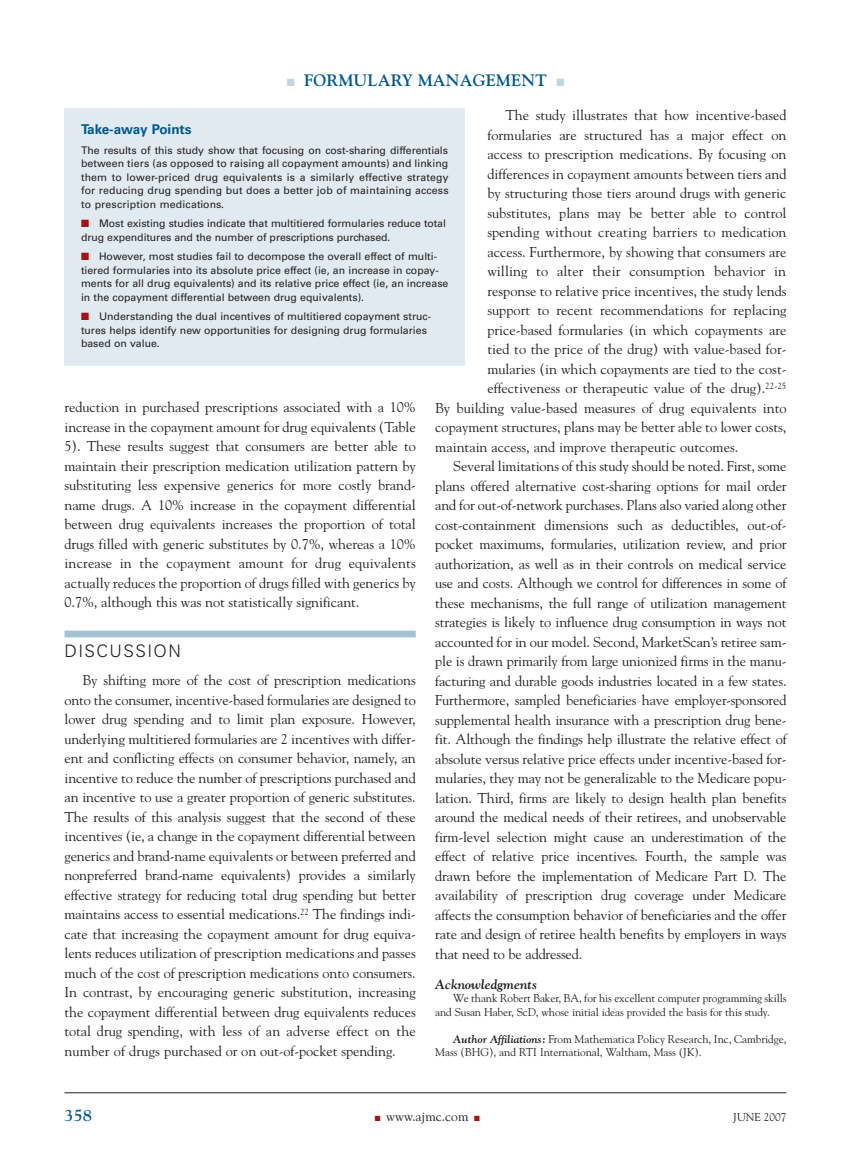
<style>
.page{position:relative;width:851px;height:1161px;background:#fff}
.page>*{position:absolute;margin:0;border:0;box-sizing:border-box;transform-origin:0 0}
.t1{font:300 17.25px "Univers";letter-spacing:.085em;color:#231f20}
.t2{font:700 16.5px "Goudy";letter-spacing:.01em;color:#00588f}
.t3{font:14.25px/19.5px "Goudy";letter-spacing:-.01em;color:#231f20;text-align:justify}
.t4{font:14.25px "Goudy";letter-spacing:.02em;color:#231f20}
.t5{font:italic 700 13.5px "Goudy";color:#231f20}
.t6{font:700 13.5px "Univers";letter-spacing:-.02em;color:#00588f}
.t7{font:13.5px "Goudy";color:#231f20}
.t8{font:11.25px/13.5px "Goudy";letter-spacing:-.01em;color:#231f20}
.t9{font:10.5px/13.5px "Univers";color:#231f20}
.s1{color:#c2d6e1}
.s2{font-weight:700;font-style:italic}
.s3{color:#a61216}
</style>
<div class="page">
<div style="left:64px;top:631px;width:351px;height:6px;background:#a1c3d3"></div>
<hr style="left:64px;top:1093px;width:722px;height:1px;background:#231f20">
<div style="left:64px;top:108px;width:401px;height:258px;background:#e0eaf0"></div>
<p class="t2" style="left:287px;top:70px;width:279px"><span class="s1">■</span> FORMULARY MANAGEMENT <span class="s1">■</span></p>
<p class="t3" style="left:505px;top:105px;width:283px">The study illustrates that how incentive-based</p>
<p class="t3" style="left:487px;top:125px;width:300px">formularies are structured has a major effect on</p>
<p class="t3" style="left:487px;top:144px;width:300px">access to prescription medications. By focusing on</p>
<p class="t3" style="left:487px;top:164px;width:300px">differences in copayment amounts between tiers and</p>
<p class="t3" style="left:487px;top:183px;width:300px">by structuring those tiers around drugs with generic</p>
<p class="t3" style="left:487px;top:203px;width:301px">substitutes, plans may be better able to control</p>
<p class="t4" style="left:487px;top:224px;width:300px">spending without creating barriers to medication</p>
<p class="t3" style="left:487px;top:242px;width:301px">access. Furthermore, by showing that consumers are</p>
<p class="t3" style="left:487px;top:261px;width:300px">willing to alter their consumption behavior in</p>
<p class="t3" style="left:487px;top:281px;width:301px">response to relative price incentives, the study lends</p>
<p class="t3" style="left:487px;top:300px;width:301px">support to recent recommendations for replacing</p>
<p class="t3" style="left:487px;top:320px;width:301px">price-based formularies (in which copayments are</p>
<p class="t3" style="left:487px;top:339px;width:301px">tied to the price of the drug) with value-based for-</p>
<p class="t3" style="left:487px;top:359px;width:300px">mularies (in which copayments are tied to the cost-</p>
<p class="t3" style="left:487px;top:378px;width:300px">effectiveness or therapeutic value of the drug).<sup>22-25</sup></p>
<p class="t3" style="left:435px;top:398px;width:353px">By building value-based measures of drug equivalents into</p>
<p class="t3" style="left:435px;top:417px;width:353px">copayment structures, plans may be better able to lower costs,</p>
<p class="t3" style="left:435px;top:437px;width:304px">maintain access, and improve therapeutic outcomes.</p>
<p class="t3" style="left:453px;top:456px;width:335px">Several limitations of this study should be noted. First, some</p>
<p class="t3" style="left:435px;top:476px;width:353px">plans offered alternative cost-sharing options for mail order</p>
<p class="t3" style="left:435px;top:495px;width:353px">and for out-of-network purchases. Plans also varied along other</p>
<p class="t3" style="left:435px;top:515px;width:353px">cost-containment dimensions such as deductibles, out-of-</p>
<p class="t3" style="left:435px;top:534px;width:353px">pocket maximums, formularies, utilization review, and prior</p>
<p class="t3" style="left:435px;top:554px;width:353px">authorization, as well as in their controls on medical service</p>
<p class="t3" style="left:435px;top:573px;width:353px">use and costs. Although we control for differences in some of</p>
<p class="t3" style="left:435px;top:593px;width:353px">these mechanisms, the full range of utilization management</p>
<p class="t3" style="left:435px;top:612px;width:353px">strategies is likely to influence drug consumption in ways not</p>
<p class="t3" style="left:435px;top:632px;width:353px">accounted for in our model. Second, MarketScan’s retiree sam-</p>
<p class="t3" style="left:435px;top:651px;width:353px">ple is drawn primarily from large unionized firms in the manu-</p>
<p class="t3" style="left:435px;top:671px;width:353px">facturing and durable goods industries located in a few states.</p>
<p class="t3" style="left:435px;top:690px;width:353px">Furthermore, sampled beneficiaries have employer-sponsored</p>
<p class="t3" style="left:435px;top:710px;width:353px">supplemental health insurance with a prescription drug bene-</p>
<p class="t3" style="left:435px;top:729px;width:353px">fit. Although the findings help illustrate the relative effect of</p>
<p class="t3" style="left:435px;top:749px;width:353px">absolute versus relative price effects under incentive-based for-</p>
<p class="t3" style="left:435px;top:768px;width:353px">mularies, they may not be generalizable to the Medicare popu-</p>
<p class="t3" style="left:435px;top:788px;width:353px">lation. Third, firms are likely to design health plan benefits</p>
<p class="t3" style="left:435px;top:807px;width:353px">around the medical needs of their retirees, and unobservable</p>
<p class="t3" style="left:435px;top:827px;width:353px">firm-level selection might cause an underestimation of the</p>
<p class="t3" style="left:435px;top:846px;width:353px">effect of relative price incentives. Fourth, the sample was</p>
<p class="t3" style="left:435px;top:866px;width:353px">drawn before the implementation of Medicare Part D. The</p>
<p class="t3" style="left:435px;top:885px;width:353px">availability of prescription drug coverage under Medicare</p>
<p class="t3" style="left:435px;top:905px;width:353px">affects the consumption behavior of beneficiaries and the offer</p>
<p class="t3" style="left:435px;top:924px;width:353px">rate and design of retiree health benefits by employers in ways</p>
<p class="t3" style="left:435px;top:944px;width:149px">that need to be addressed.</p>
<p class="t5" style="left:435px;top:976px;width:103px">Acknowledgments</p>
<p class="t8" style="left:435px;top:992px;width:353px;text-indent:18px">We thank Robert Baker, BA, for his excellent computer programming skills and Susan Haber, ScD, whose initial ideas provided the basis for this study.</p>
<p class="t8" style="left:435px;top:1032px;width:353px;text-indent:18px"><span class="s2">Author Affiliations:</span> From Mathematica Policy Research, Inc, Cambridge,<br>Mass (BHG), and RTI International, Waltham, Mass (JK).</p>
<p class="t6" style="left:81px;top:125px;width:112px">Take-away Points</p>
<p class="t9" style="left:81px;top:144px;width:369px;text-align:justify">The results of this study show that focusing on cost-sharing differentials between tiers (as opposed to raising all copayment amounts) and linking them to lower-priced drug equivalents is a similarly effective strategy for reducing drug spending but does a better job of maintaining access to prescription medications.</p>
<p class="t9" style="left:81px;top:218px;width:366px"><span class="s3">■</span> Most existing studies indicate that multitiered formularies reduce total drug expenditures and the number of prescriptions purchased.</p>
<p class="t9" style="left:81px;top:251px;width:369px"><span class="s3">■</span> However, most studies fail to decompose the overall effect of multi&shy;tiered formularies into its absolute price effect (ie, an increase in copay&shy;ments for all drug equivalents) and its relative price effect (ie, an increase in the copayment differential between drug equivalents).</p>
<p class="t9" style="left:81px;top:311px;width:352px"><span class="s3">■</span> Understanding the dual incentives of multitiered copayment struc&shy;tures helps identify new opportunities for designing drug formularies based on value.</p>
<p class="t3" style="left:64px;top:398px;width:353px">reduction in purchased prescriptions associated with a 10% increase in the copayment amount for drug equivalents (Table 5). These results suggest that consumers are better able to maintain their prescription medication utilization pattern by substituting less expensive generics for more costly brand&shy;name drugs. A 10% increase in the copayment differential between drug equivalents increases the proportion of total drugs filled with generic substitutes by 0.7%, whereas a 10% increase in the copayment amount for drug equivalents actually reduces the proportion of drugs filled with generics by 0.7%, although this was not statistically significant.</p>
<p class="t1" style="left:64px;top:644px;width:118px">DISCUSSION</p>
<p class="t3" style="left:64px;top:671px;width:353px;text-indent:18px">By shifting more of the cost of prescription medications onto the consumer, incentive-based formularies are designed to lower drug spending and to limit plan exposure. However, underlying multitiered formularies are 2 incentives with differ&shy;ent and conflicting effects on consumer behavior, namely, an incentive to reduce the number of prescriptions purchased and an incentive to use a greater proportion of generic substitutes.<br>The results of this analysis suggest that the second of these incentives (ie, a change in the copayment differential between generics and brand-name equivalents or between preferred and nonpreferred brand-name equivalents) provides a similarly effective strategy for reducing total drug spending but better maintains access to essential medications.<sup>22</sup> The findings indi&shy;cate that increasing the copayment amount for drug equiva&shy;lents reduces utilization of prescription medications and passes much of the cost of prescription medications onto consumers.<br>In contrast, by encouraging generic substitution, increasing the copayment differential between drug equivalents reduces total drug spending, with less of an adverse effect on the number of drugs purchased or on out-of-pocket spending.</p>
<p class="t2" style="left:64px;top:1106px;width:29px">358</p>
<p class="t7" style="left:375px;top:1109px;width:106px"><span class="s3">■</span> www.ajmc.com <span class="s3">■</span></p>
<p class="t8" style="left:733px;top:1110px;width:55px">JUNE 2007</p>
</div>
